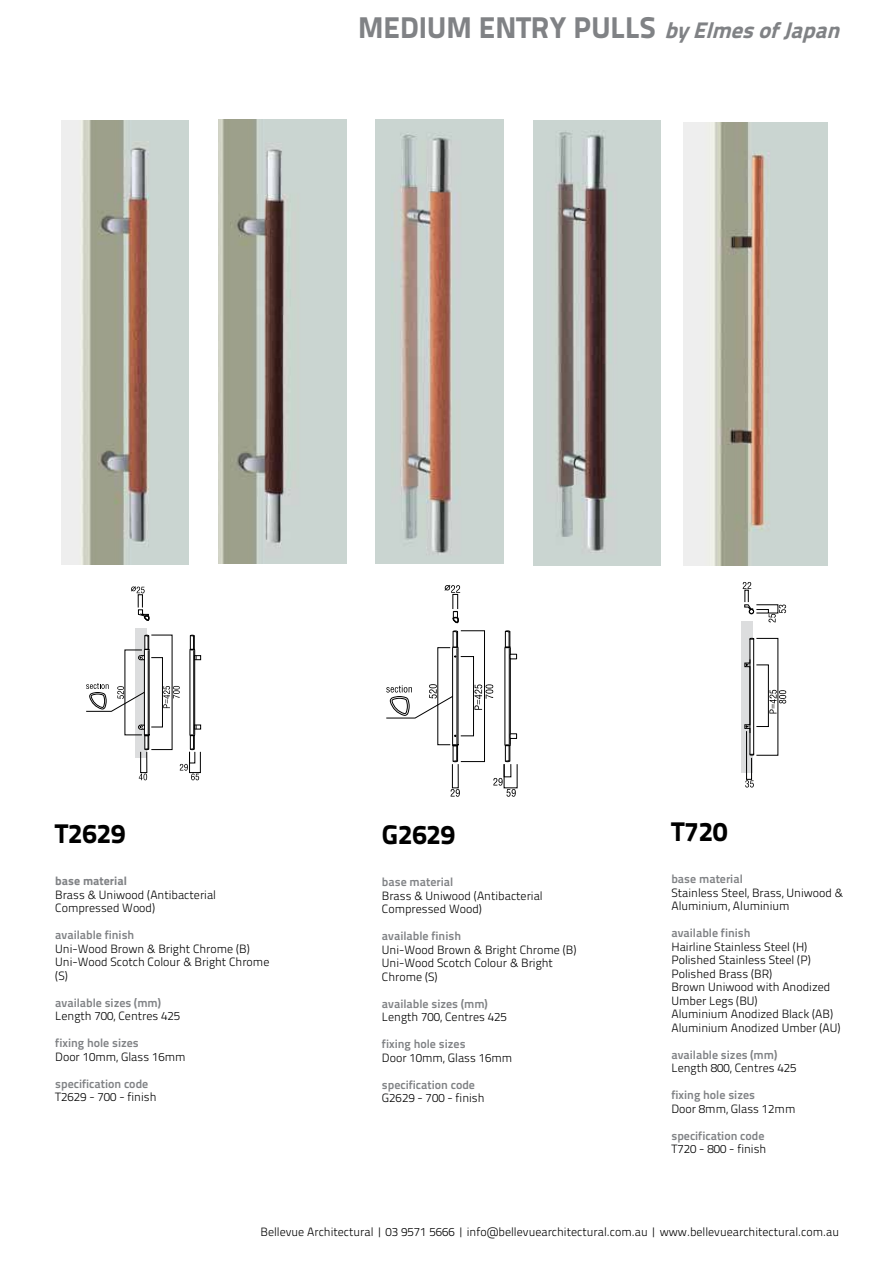
<style>
.page{position:relative;width:893px;height:1263px;background:#fff}
.page>*{position:absolute;margin:0;border:0;box-sizing:border-box;transform-origin:0 0}
.t1{font:30px "Titillium Text 25 L 999 wt";color:#808285}
.t2{font:27px "Titillium Text 25 L 999 wt";color:#000}
.t3{font:12px/13.5px "Titillium Text 25 L 250 wt";color:#000}
.t4{font:12px "Titillium Text 25 L 800 wt";color:#808285}
.t5{font:12px "Titillium Text 25 L 999 wt";color:#808285}
.s1{font-style:italic;font-size:22.5px}
</style>
<div class="page">
<div style="left:453px;top:594px;width:5px;height:15px;border:1px solid #000"></div>
<svg style="left:444px;top:585px;width:16px;height:8px"></svg>
<svg style="left:452px;top:611px;width:7px;height:13px"></svg>
<svg style="left:386px;top:630px;width:131px;height:167px"></svg>
<img style="left:533px;top:121px;width:128px;height:444px">
<div style="left:135px;top:628px;width:11px;height:129px;background:#dcddde"></div>
<div style="left:138px;top:595px;width:5px;height:13px;border:1px solid #000"></div>
<svg style="left:131px;top:586px;width:14px;height:7px"></svg>
<svg style="left:138px;top:609px;width:12px;height:12px"></svg>
<svg style="left:86px;top:634px;width:115px;height:146px"></svg>
<img style="left:376px;top:120px;width:127px;height:444px">
<img style="left:219px;top:120px;width:127px;height:444px">
<img style="left:61px;top:121px;width:128px;height:444px">
<img style="left:684px;top:122px;width:143px;height:443px">
<div style="left:741px;top:621px;width:12px;height:151px;background:#dcddde"></div>
<svg style="left:743px;top:582px;width:43px;height:205px"></svg>
<hr style="left:750px;top:659px;width:1px;height:74px;background:#000">
<h1 class="t1" style="left:358px;top:4px;width:491px">MEDIUM ENTRY PULLS <span class="s1">byElmesofJapan</span></h1>
<h2 class="t2" style="left:55px;top:812px;width:72px">T2629</h2>
<h2 class="t2" style="left:382px;top:813px;width:75px">G2629</h2>
<p class="t5" style="left:55px;top:872px;width:73px">base material</p>
<p class="t3" style="left:55px;top:887px;width:162px">Brass &amp; Uniwood (Antibacterial<br>Compressed Wood)</p>
<p class="t4" style="left:55px;top:926px;width:81px">available finish</p>
<p class="t3" style="left:55px;top:941px;width:216px">Uni-Wood Brown &amp; Bright Chrome (B)<br>Uni-Wood Scotch Colour &amp; Bright Chrome (S)</p>
<p class="t4" style="left:55px;top:993px;width:107px">available sizes (mm)</p>
<p class="t3" style="left:55px;top:1009px;width:127px">Length 700, Centres 425</p>
<p class="t4" style="left:55px;top:1034px;width:85px">fixing hole sizes</p>
<p class="t3" style="left:55px;top:1049px;width:132px">Door 10mm, Glass 16mm</p>
<p class="t4" style="left:55px;top:1074px;width:95px">specification code</p>
<p class="t3" style="left:55px;top:1090px;width:103px">T2629 - 700 - finish</p>
<p class="t4" style="left:382px;top:873px;width:73px">base material</p>
<p class="t3" style="left:382px;top:888px;width:162px">Brass &amp; Uniwood (Antibacterial<br>Compressed Wood)</p>
<p class="t4" style="left:382px;top:927px;width:81px">available finish</p>
<p class="t3" style="left:382px;top:942px;width:196px">Uni-Wood Brown &amp; Bright Chrome (B)<br>Uni-Wood Scotch Colour &amp; Bright<br>Chrome (S)</p>
<p class="t4" style="left:382px;top:994px;width:107px">available sizes (mm)</p>
<p class="t3" style="left:382px;top:1010px;width:127px">Length 700, Centres 425</p>
<p class="t4" style="left:382px;top:1035px;width:85px">fixing hole sizes</p>
<p class="t3" style="left:382px;top:1050px;width:132px">Door 10mm, Glass 16mm</p>
<p class="t4" style="left:382px;top:1075px;width:95px">specification code</p>
<p class="t3" style="left:382px;top:1091px;width:104px">G2629 - 700 - finish</p>
<h2 class="t2" style="left:671px;top:810px;width:57px">T720</h2>
<p class="t4" style="left:671px;top:870px;width:73px">base material</p>
<p class="t3" style="left:671px;top:885px;width:173px">Stainless Steel, Brass, Uniwood &amp;<br>Aluminium, Aluminium</p>
<p class="t4" style="left:671px;top:924px;width:81px">available finish</p>
<p class="t3" style="left:671px;top:939px;width:171px">Hairline Stainless Steel (H)<br>Polished Stainless Steel (P)<br>Polished Brass (BR)<br>Brown Uniwood with Anodized<br>Umber Legs (BU)<br>Aluminium Anodized Black (AB)<br>Aluminium Anodized Umber (AU)</p>
<p class="t4" style="left:671px;top:1045px;width:107px">available sizes (mm)</p>
<p class="t3" style="left:671px;top:1061px;width:127px">Length 800, Centres 425</p>
<p class="t4" style="left:671px;top:1086px;width:85px">fixing hole sizes</p>
<p class="t3" style="left:671px;top:1101px;width:125px">Door 8mm, Glass 12mm</p>
<p class="t4" style="left:671px;top:1126px;width:95px">specification code</p>
<p class="t3" style="left:671px;top:1142px;width:96px">T720 - 800 - finish</p>
<p class="t3" style="left:261px;top:1224px;width:580px">Bellevue Architectural | 03 9571 5666 | info@bellevuearchitectural.com.au | www.bellevuearchitectural.com.au</p>
</div>
